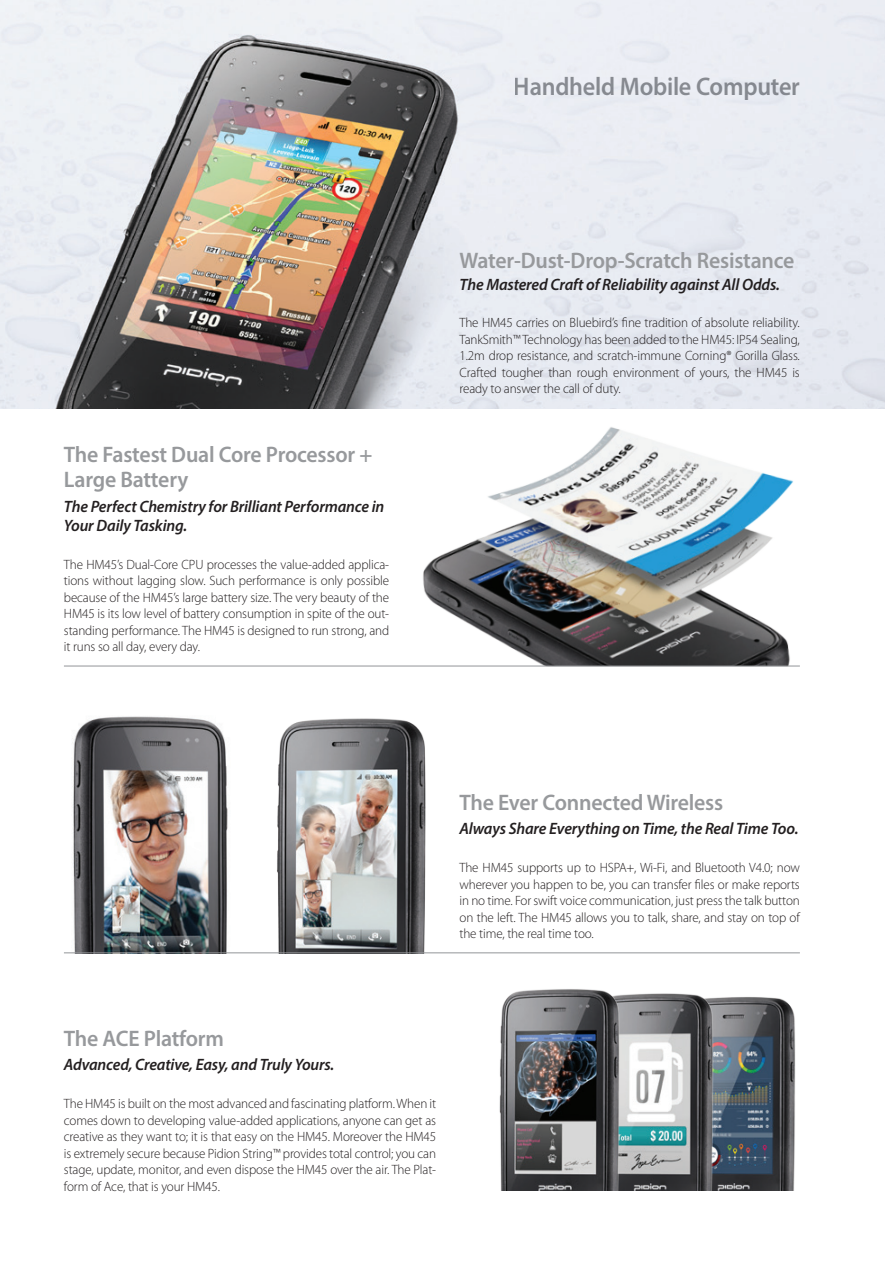
<style>
.page{position:relative;width:885px;height:1263px;background:#fff}
.page>*{position:absolute;margin:0;border:0;box-sizing:border-box;transform-origin:0 0}
.t1{font:600 25.5px "Myriad Pro";letter-spacing:-.01em;color:#939598;scale:.95 1}
.t2{font:600 22.5px/25.5px "Myriad Pro";letter-spacing:-.01em;color:#97999c}
.t3{font:italic 600 16.5px/19.5px "Myriad Pro";letter-spacing:-.01em;color:#231f20}
.t4{font:300 13.5px/16.5px "Myriad Pro";letter-spacing:-.01em;color:#231f20;text-align:justify}
</style>
<div class="page">
<img style="left:277px;top:718px;width:149px;height:234px">
<img style="left:72px;top:716px;width:156px;height:236px">
<img style="left:380px;top:427px;width:420px;height:239px">
<img style="left:0;top:0;width:884px;height:408px">
<img style="left:734px;top:997px;width:62px;height:194px">
<img style="left:641px;top:993px;width:93px;height:198px">
<img style="left:499px;top:989px;width:142px;height:202px">
<hr style="left:64px;top:666px;width:735px;height:1px;background:#939598">
<hr style="left:64px;top:952px;width:735px;height:1px;background:#939598">
<h1 class="t1" style="left:513px;top:70px;width:303px">Handheld Mobile Computer</h1>
<h2 class="t2" style="left:64px;top:441px;width:310px">The Fastest Dual Core Processor +<br>Large Battery</h2>
<p class="t3" style="left:64px;top:496px;width:322px">The Perfect Chemistry for Brilliant Performance in<br>Your Daily Tasking.</p>
<p class="t4" style="left:64px;top:556px;width:327px">The HM45’s Dual-Core CPU processes the value-added applica&shy;tions without lagging slow. Such performance is only possible because of the HM45’s large battery size. The very beauty of the HM45 is its low level of battery consumption in spite of the out&shy;standing performance. The HM45 is designed to run strong, and it runs so all day, every day.</p>
<h2 class="t2" style="left:459px;top:247px;width:336px">Water-Dust-Drop-Scratch Resistance</h2>
<p class="t3" style="left:459px;top:274px;width:322px">The Mastered Craft of Reliability against All Odds.</p>
<p class="t4" style="left:459px;top:315px;width:342px">The HM45 carries on Bluebird’s fine tradition of absolute reliability.<br>TankSmith™ Technology has been added to the HM45: IP54 Sealing, 1.2m drop resistance, and scratch-immune Corning® Gorilla Glass.<br>Crafted tougher than rough environment of yours, the HM45 is ready to answer the call of duty.</p>
<h2 class="t2" style="left:459px;top:789px;width:265px">The Ever Connected Wireless</h2>
<p class="t3" style="left:459px;top:819px;width:340px">Always Share Everything on Time, the Real Time Too.</p>
<p class="t4" style="left:459px;top:859px;width:342px">The HM45 supports up to HSPA+, Wi-Fi, and Bluetooth V4.0; now wherever you happen to be, you can transfer files or make reports in no time. For swift voice communication, just press the talk button on the left. The HM45 allows you to talk, share, and stay on top of the time, the real time too.</p>
<h2 class="t2" style="left:64px;top:1025px;width:161px">The ACE Platform</h2>
<p class="t3" style="left:64px;top:1055px;width:272px">Advanced, Creative, Easy, and Truly Yours.</p>
<p class="t4" style="left:64px;top:1096px;width:374px">The HM45 is built on the most advanced and fascinating platform. When it comes down to developing value-added applications, anyone can get as creative as they want to; it is that easy on the HM45. Moreover the HM45 is extremely secure because Pidion String™ provides total control; you can stage, update, monitor, and even dispose the HM45 over the air. The Plat&shy;form of Ace, that is your HM45.</p>
</div>
